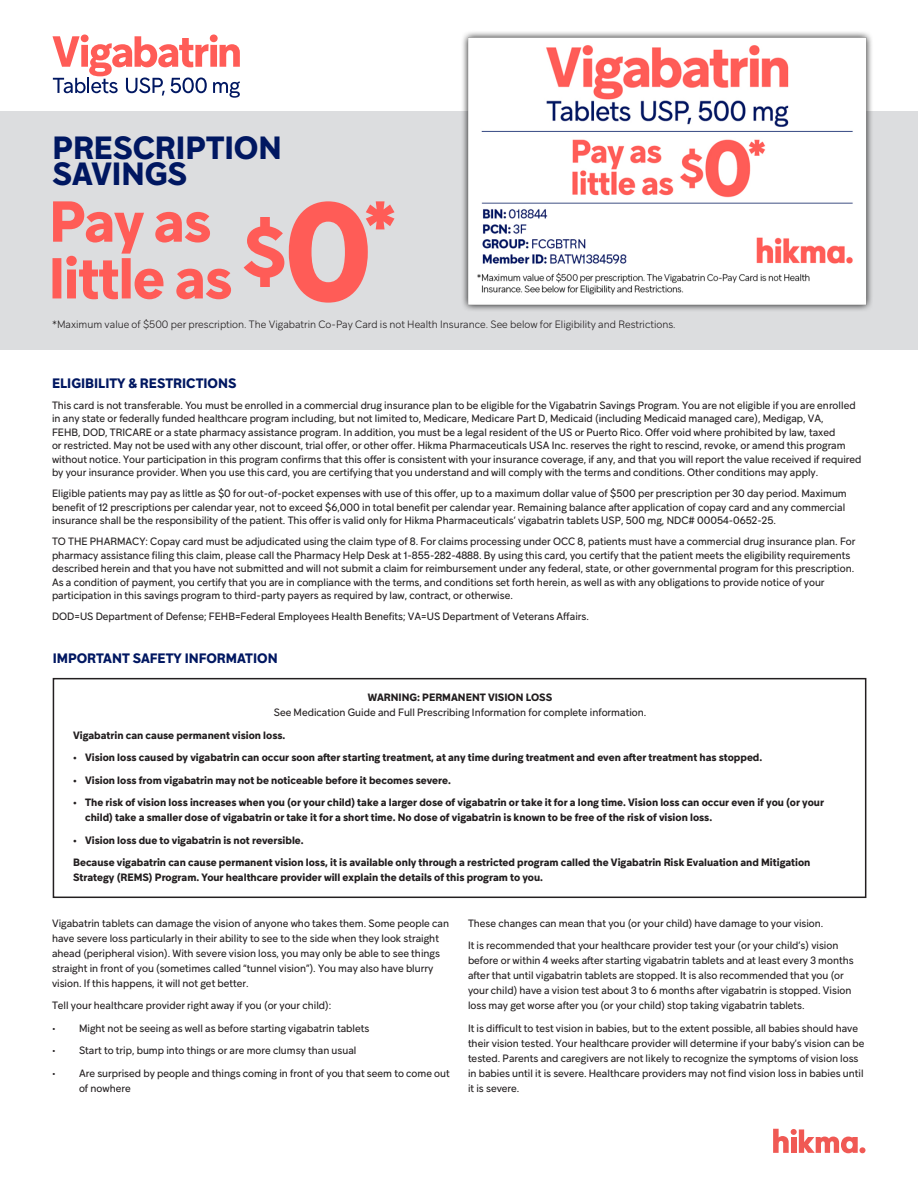
<style>
.page{position:relative;width:918px;height:1188px;background:#fff}
.page>*{position:absolute;margin:0;border:0;box-sizing:border-box;transform-origin:0 0}
.t1{font:700 31.65px/26px "Guillon";color:#001761}
.t2{font:700 13.5px "Guillon";color:#001761}
.t3{font:10.5px/15px "Guillon";color:#231f20}
.t4{font:700 10.5px/15px "Guillon";color:#231f20}
.t5{font:300 10.5px "Guillon";color:#231f20}
.s1{font-weight:700}
</style>
<div class="page">
<div style="left:0;top:111px;width:918px;height:239px;background:#dcdddf"></div>
<svg style="left:52px;top:201px;width:179px;height:98px"></svg>
<svg style="left:244px;top:201px;width:151px;height:102px"></svg>
<svg style="left:52px;top:34px;width:188px;height:64px"></svg>
<img style="left:462px;top:32px;width:410px;height:278px">
<svg style="left:773px;top:1129px;width:85px;height:24px"></svg>
<div style="left:859px;top:1147px;width:7px;height:6px;background:#f05954;border-radius:50%"></div>
<div style="left:53px;top:678px;width:813px;height:220px;border:2px solid #231f20"></div>
<p class="t1" style="left:52px;top:134px;width:231px">PRESCRIPTION<br>SAVINGS</p>
<p class="t5" style="left:52px;top:317px;width:625px">*Maximum value of $500 per prescription. The Vigabatrin Co-Pay Card is not Health Insurance. See below for Eligibility and Restrictions.</p>
<p class="t2" style="left:52px;top:374px;width:186px">ELIGIBILITY &amp; RESTRICTIONS</p>
<p class="t3" style="left:52px;top:398px;width:811px;line-height:13.5px">This card is not transferable. You must be enrolled in a commercial drug insurance plan to be eligible for the Vigabatrin Savings Program. You are not eligible if you are enrolled in any state or federally funded healthcare program including, but not limited to, Medicare, Medicare Part D, Medicaid (including Medicaid managed care), Medigap, VA,<br>FEHB, DOD, TRICARE or a state pharmacy assistance program. In addition, you must be a legal resident of the US or Puerto Rico. Offer void where prohibited by law, taxed<br>or restricted. May not be used with any other discount, trial offer, or other offer. Hikma Pharmaceuticals USA Inc. reserves the right to rescind, revoke, or amend this program without notice. Your participation in this program confirms that this offer is consistent with your insurance coverage, if any, and that you will report the value received if required by your insurance provider. When you use this card, you are certifying that you understand and will comply with the terms and conditions. Other conditions may apply.</p>
<p class="t3" style="left:52px;top:486px;width:796px;line-height:13.5px">Eligible patients may pay as little as $0 for out-of-pocket expenses with use of this offer, up to a maximum dollar value of $500 per prescription per 30 day period. Maximum benefit of 12 prescriptions per calendar year, not to exceed $6,000 in total benefit per calendar year. Remaining balance after application of copay card and any commercial insurance shall be the responsibility of the patient. This offer is valid only for Hikma Pharmaceuticals’ vigabatrin tablets USP, 500 mg, NDC# 00054-0652-25.</p>
<p class="t3" style="left:52px;top:534px;width:805px;line-height:13.5px">TO THE PHARMACY: Copay card must be adjudicated using the claim type of 8. For claims processing under OCC 8, patients must have a commercial drug insurance plan. For pharmacy assistance filing this claim, please call the Pharmacy Help Desk at 1-855-282-4888. By using this card, you certify that the patient meets the eligibility requirements described herein and that you have not submitted and will not submit a claim for reimbursement under any federal, state, or other governmental program for this prescription.<br>As a condition of payment, you certify that you are in compliance with the terms, and conditions set forth herein, as well as with any obligations to provide notice of your participation in this savings program to third-party payers as required by law, contract, or otherwise.</p>
<p class="t3" style="left:52px;top:609px;width:538px">DOD=US Department of Defense; FEHB=Federal Employees Health Benefits; VA=US Department of Veterans Affairs.</p>
<p class="t2" style="left:53px;top:650px;width:226px">IMPORTANT SAFETY INFORMATION</p>
<p class="t3" style="left:274px;top:690px;width:374px;text-align:center"><span class="s1">WARNING: PERMANENT VISION LOSS<br></span>See Medication Guide and Full Prescribing Information for complete information.</p>
<p class="t4" style="left:73px;top:727px;width:214px">Vigabatrin can cause permanent vision loss.</p>
<p class="t4" style="left:73px;top:750px;width:691px">• Vision loss caused by vigabatrin can occur soon after starting treatment, at any time during treatment and even after treatment has stopped.</p>
<p class="t4" style="left:73px;top:772px;width:379px">• Vision loss from vigabatrin may not be noticeable before it becomes severe.</p>
<p class="t4" style="left:85px;top:795px;width:741px;text-indent:-12px">• The risk of vision loss increases when you (or your child) take a larger dose of vigabatrin or take it for a long time. Vision loss can occur even if you (or your child) take a smaller dose of vigabatrin or take it for a short time. No dose of vigabatrin is known to be free of the risk of vision loss.</p>
<p class="t4" style="left:73px;top:832px;width:232px">• Vision loss due to vigabatrin is not reversible.</p>
<p class="t4" style="left:73px;top:855px;width:739px">Because vigabatrin can cause permanent vision loss, it is available only through a restricted program called the Vigabatrin Risk Evaluation and Mitigation<br>Strategy (REMS) Program. Your healthcare provider will explain the details of this program to you.</p>
<p class="t3" style="left:52px;top:916px;width:399px">Vigabatrin tablets can damage the vision of anyone who takes them. Some people can have severe loss particularly in their ability to see to the side when they look straight ahead (peripheral vision). With severe vision loss, you may only be able to see things straight in front of you (sometimes called “tunnel vision”). You may also have blurry vision. If this happens, it will not get better.</p>
<p class="t3" style="left:52px;top:998px;width:281px">Tell your healthcare provider right away if you (or your child):</p>
<p class="t3" style="left:52px;top:1021px;width:319px">• Might not be seeing as well as before starting vigabatrin tablets</p>
<p class="t3" style="left:52px;top:1043px;width:306px">• Start to trip, bump into things or are more clumsy than usual</p>
<p class="t3" style="left:79px;top:1066px;width:372px;text-indent:-27px">• Are surprised by people and things coming in front of you that seem to come out of nowhere</p>
<p class="t3" style="left:468px;top:916px;width:357px">These changes can mean that you (or your child) have damage to your vision.</p>
<p class="t3" style="left:468px;top:938px;width:387px">It is recommended that your healthcare provider test your (or your child’s) vision before or within 4 weeks after starting vigabatrin tablets and at least every 3 months after that until vigabatrin tablets are stopped. It is also recommended that you (or your child) have a vision test about 3 to 6 months after vigabatrin is stopped. Vision loss may get worse after you (or your child) stop taking vigabatrin tablets.</p>
<p class="t3" style="left:468px;top:1021px;width:398px">It is difficult to test vision in babies, but to the extent possible, all babies should have their vision tested. Your healthcare provider will determine if your baby’s vision can be tested. Parents and caregivers are not likely to recognize the symptoms of vision loss in babies until it is severe. Healthcare providers may not find vision loss in babies until it is severe.</p>
</div>
